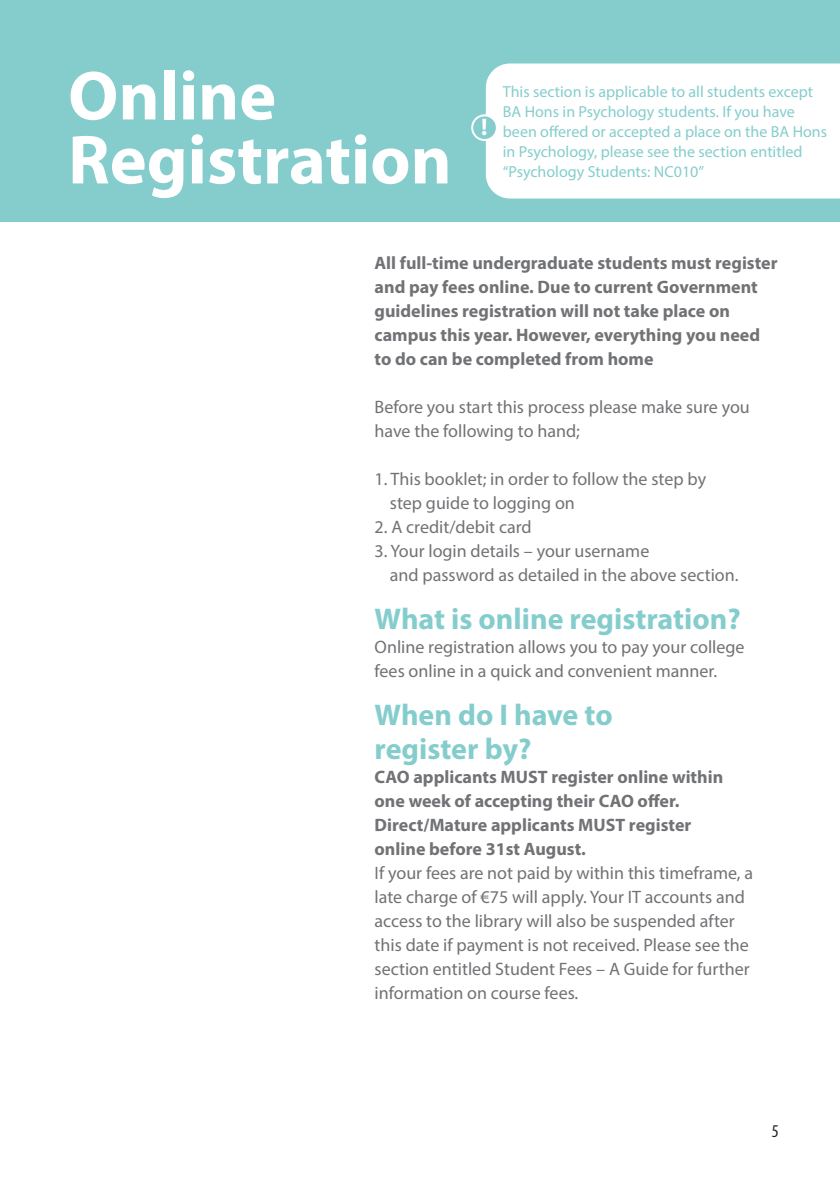
<style>
.page{position:relative;width:840px;height:1191px;background:#fff}
.page>*{position:absolute;margin:0;border:0;box-sizing:border-box;transform-origin:0 0}
.t1{font:700 70px/64px "Myriad Pro";color:#fff}
.t2{font:700 30px/34px "Myriad Pro";color:#85cdcd}
.t3{font:700 24px "Myriad Pro";color:#fff}
.t4{font:18px/24px "Myriad Pro";color:#717275}
.t5{font:700 18px/24px "Myriad Pro";color:#717275}
.t6{font:condensed 18px "Myriad Pro";color:#231f20}
.t7{font:16px/20px "Myriad Pro";color:#85cdcd}
</style>
<div class="page">
<div style="left:0;top:0;width:839px;height:221px;background:#85cdcd"></div>
<div style="left:485px;top:63px;width:354px;height:135px;background:#fff"></div>
<div style="left:472px;top:115px;width:24px;height:25px;background:#85cdcd;border-radius:50%"></div>
<div style="left:471px;top:114px;width:26px;height:27px;border:2px solid #fff;border-radius:50%"></div>
<h1 class="t1" style="left:68px;top:62px;width:385px">Online<br>Registration</h1>
<h3 class="t3" style="left:481px;top:112px;width:8px">!</h3>
<p class="t7" style="left:502px;top:81px;width:325px">This section is applicable to all students except BA Hons in Psychology students. If you have been offered or accepted a place on the BA Hons in Psychology, please see the section entitled “Psychology Students: NC010”</p>
<p class="t5" style="left:374px;top:250px;width:404px">All full-time undergraduate students must register and pay fees online. Due to current Government guidelines registration will not take place on campus this year. However, everything you need to do can be completed from home</p>
<p class="t4" style="left:374px;top:394px;width:376px">Before you start this process please make sure you have the following to hand;</p>
<p class="t4" style="left:389px;top:466px;width:317px;text-indent:-15px">1. This booklet; in order to follow the step by step guide to logging on</p>
<p class="t4" style="left:374px;top:514px;width:158px">2. A credit/debit card</p>
<p class="t4" style="left:389px;top:538px;width:350px;text-indent:-15px">3. Your login details – your username<br>and password as detailed in the above section.</p>
<h2 class="t2" style="left:374px;top:601px;width:367px">What is online registration?</h2>
<p class="t4" style="left:374px;top:634px;width:371px">Online registration allows you to pay your college fees online in a quick and convenient manner.</p>
<h2 class="t2" style="left:374px;top:697px;width:239px">When do I have to register by?</h2>
<p class="t5" style="left:374px;top:764px;width:350px">CAO applicants MUST register online within one week of accepting their CAO offer.<br>Direct/Mature applicants MUST register online before 31st August.</p>
<p class="t4" style="left:374px;top:860px;width:380px">If your fees are not paid by within this timeframe, a late charge of €75 will apply. Your IT accounts and access to the library will also be suspended after this date if payment is not received. Please see the section entitled Student Fees – A Guide for further information on course fees.</p>
<p class="t6" style="left:771px;top:1120px;width:8px">5</p>
</div>
